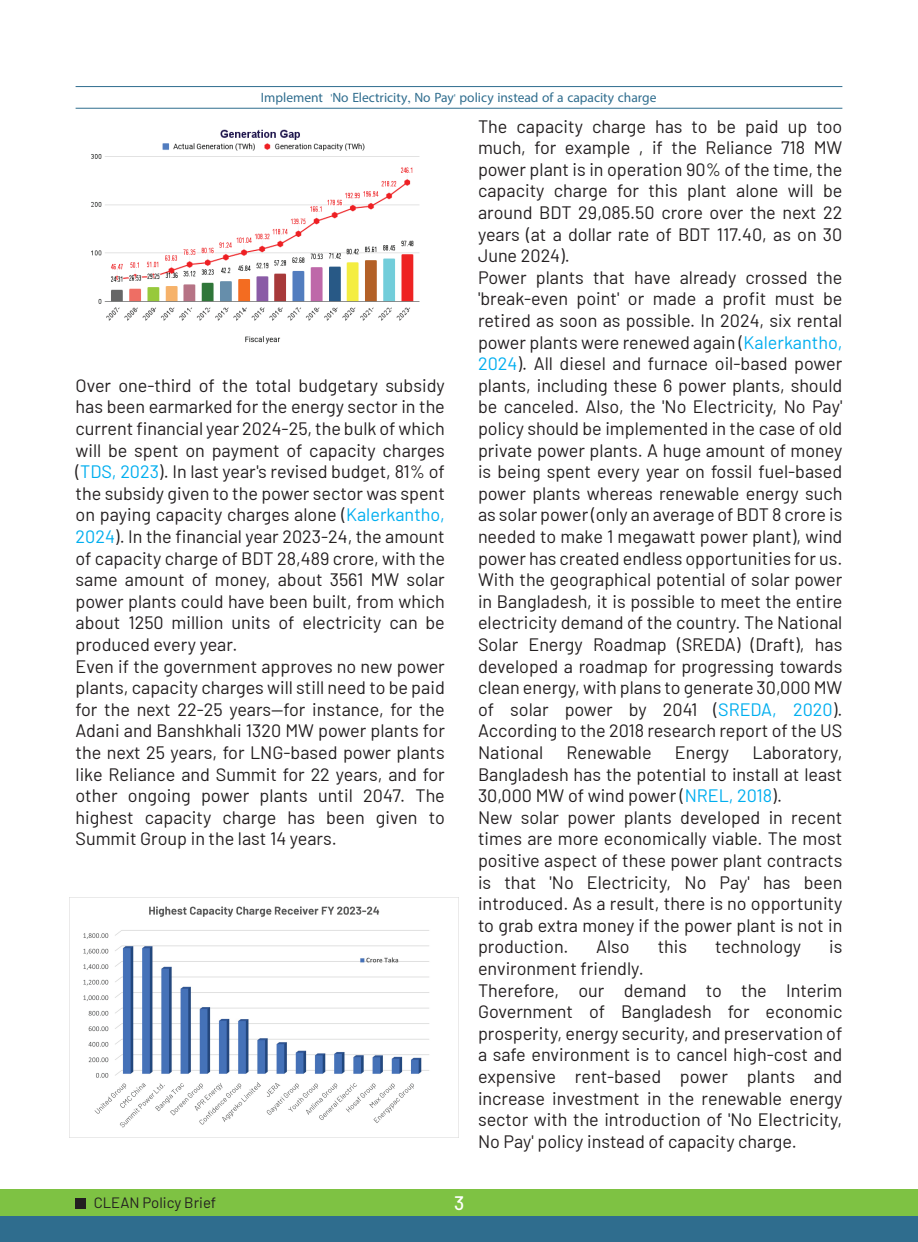
<style>
.page{position:relative;width:918px;height:1242px;background:#fff}
.page>*{position:absolute;margin:0;border:0;box-sizing:border-box;transform-origin:0 0}
.t1{font:500 19.5px "Barlow";color:#fff}
.t2{font:18px/21.6px "Barlow";color:#231f20}
.t3{font:15px "Barlow";color:#231f20}
.t4{font:13.5px "Myriad Pro";color:#2f6d8e}
.s1{font-family:"Sutonny OMJ"}
.s2{color:#00aeef}
</style>
<div class="page">
<img style="left:91px;top:129px;width:329px;height:215px">
<img style="left:69px;top:898px;width:390px;height:240px">
<hr style="left:76px;top:108px;width:766px;height:1px;background:#2f6d8e">
<hr style="left:76px;top:86px;width:766px;height:1px;background:#2f6d8e">
<div style="left:0;top:1215px;width:918px;height:27px;background:#2f6d8e"></div>
<div style="left:0;top:1189px;width:918px;height:26px;background:#7ec243"></div>
<div style="left:76px;top:1198px;width:10px;height:11px;background:#231f20"></div>
<p class="t4" style="left:261px;top:89px;width:397px">Implement <span class="s1">'</span>No Electricity<span class="s1">,</span> No Pay<span class="s1">'</span> policy instead of a capacity charge</p>
<p class="t2" style="left:76px;top:373px;width:371px">Over one-third of the total budgetary subsidy has been earmarked for the energy sector in the current financial year 2024-25, the bulk of which will be spent on payment of capacity charges (<span class="s2">TDS, 2023</span>). In last year's revised budget, 81% of the subsidy given to the power sector was spent on paying capacity charges alone (<span class="s2">Kalerkantho, 2024</span>). In the financial year 2023-24, the amount of capacity charge of BDT 28,489 crore, with the same amount of money, about 3561 MW solar power plants could have been built, from which about 1250 million units of electricity can be produced every year.<br>Even if the government approves no new power plants, capacity charges will still need to be paid for the next 22-25 years—for instance, for the Adani and Banshkhali 1320 MW power plants for the next 25 years, for LNG-based power plants like Reliance and Summit for 22 years, and for other ongoing power plants until 2047. The highest capacity charge has been given to Summit Group in the last 14 years.</p>
<p class="t2" style="left:478px;top:114px;width:366px">The capacity charge has to be paid up too much, for example , if the Reliance 718 MW power plant is in operation 90% of the time, the capacity charge for this plant alone will be around BDT 29,085.50 crore over the next 22 years (at a dollar rate of BDT 117.40, as on 30<br>June 2024).<br>Power plants that have already crossed the 'break-even point' or made a profit must be retired as soon as possible. In 2024, six rental power plants were renewed again (<span class="s2">Kalerkantho, 2024</span>). All diesel and furnace oil-based power plants, including these 6 power plants, should be canceled. Also, the 'No Electricity, No Pay' policy should be implemented in the case of old private power plants. A huge amount of money is being spent every year on fossil fuel-based power plants whereas renewable energy such as solar power (only an average of BDT 8 crore is needed to make 1 megawatt power plant), wind power has created endless opportunities for us.<br>With the geographical potential of solar power in Bangladesh, it is possible to meet the entire electricity demand of the country. The National Solar Energy Roadmap (SREDA) (Draft), has developed a roadmap for progressing towards clean energy, with plans to generate 30,000 MW of solar power by 2041 (<span class="s2">SREDA, 2020</span>).<br>According to the 2018 research report of the US National</p>
<p class="t2" style="left:478px;top:740px;width:366px;text-indent:274px">Laboratory, Bangladesh has the potential to install at least 30,000 MW of wind power (<span class="s2">NREL, 2018</span>).<br>New solar power plants developed in recent times are more economically viable. The most positive aspect of these power plant contracts is that 'No Electricity, No Pay' has been introduced. As a result, there is no opportunity to grab extra money if the power plant is not in production.</p>
<p class="t2" style="left:567px;top:740px;width:87px">Renewable</p>
<p class="t2" style="left:675px;top:740px;width:56px">Energy</p>
<p class="t2" style="left:596px;top:935px;width:35px">Also</p>
<p class="t2" style="left:658px;top:935px;width:31px">this</p>
<p class="t2" style="left:715px;top:935px;width:88px">technology</p>
<p class="t2" style="left:829px;top:935px;width:15px">is</p>
<p class="t2" style="left:478px;top:956px;width:366px">environment friendly.<br>Therefore, our demand to the Interim Government of Bangladesh for economic prosperity, energy security, and preservation of a safe environment is to cancel high-cost and expensive rent-based power plants and increase investment in the renewable energy sector with the introduction of 'No Electricity, No Pay' policy instead of capacity charge.</p>
<p class="t3" style="left:94px;top:1192px;width:124px">CLEAN Policy Brief</p>
<p class="t1" style="left:454px;top:1189px;width:12px">3</p>
</div>
